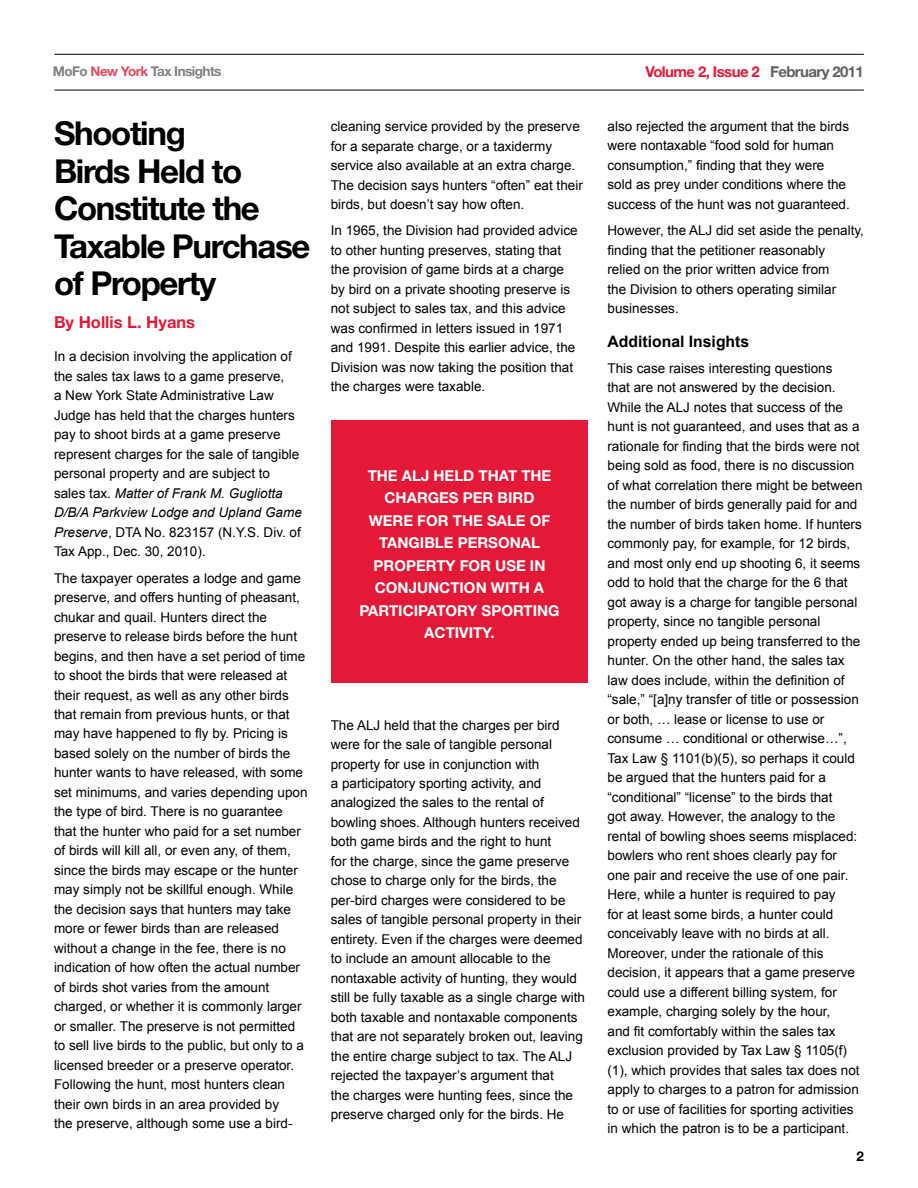
<style>
.page{position:relative;width:918px;height:1188px;background:#fff}
.page>*{position:absolute;margin:0;border:0;box-sizing:border-box;transform-origin:0 0}
.t1{font:700 33px/37.5px "Helvetica Neue LT Std";letter-spacing:-.04em;color:#000}
.t2{font:700 16.5px "Helvetica Neue LT Std";color:#e31937}
.t3{font:700 15.75px "Arial";color:#000}
.t4{font:700 15px/22.5px "Helvetica Neue LT Std";color:#fff}
.t5{font:700 15px "Helvetica Neue LT Std";letter-spacing:-.04em;color:#e31937}
.t6{font:13.5px/19.5px "Arial";color:#000}
.t7{font:700 13.5px "Helvetica Neue LT Std";letter-spacing:-.04em;color:#7f8081}
.t8{font:700 13.5px "Helvetica Neue LT Std";color:#000}
.s1{color:#e9475f}
.s2{color:#5f6062}
.s3{font-style:italic}
</style>
<div class="page">
<hr style="left:54px;top:90px;width:810px;height:1px;background:#000">
<hr style="left:54px;top:54px;width:810px;height:1px;background:#000">
<div style="left:331px;top:421px;width:257px;height:262px;background:#e31937"></div>
<p class="t7" style="left:53px;top:63px;width:170px">MOFO <span class="s1">NEW YORK</span> TAX INSIGHTS</p>
<p class="t5" style="left:645px;top:62px;width:220px">VOLUME 2, ISSUE 2 <span class="s2">FEBRUARY 2011</span></p>
<h1 class="t1" style="left:54px;top:114px;width:258px">SHOOTING<br>BIRDS HELD TO<br>CONSTITUTE THE<br>TAXABLE PURCHASE<br>OF PROPERTY</h1>
<p class="t2" style="left:54px;top:312px;width:143px">BY HOLLIS L. HYANS</p>
<p class="t6" style="left:54px;top:347px;width:249px">In a decision involving the application of the sales tax laws to a game preserve,<br>a New York State Administrative Law Judge has held that the charges hunters pay to shoot birds at a game preserve represent charges for the sale of tangible personal property and are subject to sales tax. <span class="s3">Matter of Frank M. Gugliotta D/B/A Parkview Lodge and Upland Game Preserve</span>, DTA No. 823157 (N.Y.S. Div. of Tax App., Dec. 30, 2010).</p>
<p class="t6" style="left:54px;top:568px;width:255px">The taxpayer operates a lodge and game preserve, and offers hunting of pheasant, chukar and quail. Hunters direct the preserve to release birds before the hunt begins, and then have a set period of time to shoot the birds that were released at their request, as well as any other birds that remain from previous hunts, or that may have happened to fly by. Pricing is based solely on the number of birds the hunter wants to have released, with some set minimums, and varies depending upon the type of bird. There is no guarantee that the hunter who paid for a set number of birds will kill all, or even any, of them, since the birds may escape or the hunter may simply not be skillful enough. While the decision says that hunters may take more or fewer birds than are released without a change in the fee, there is no indication of how often the actual number of birds shot varies from the amount charged, or whether it is commonly larger or smaller. The preserve is not permitted to sell live birds to the public, but only to a licensed breeder or a preserve operator.<br>Following the hunt, most hunters clean their own birds in an area provided by<br>the preserve, although some use a bird-</p>
<p class="t6" style="left:331px;top:117px;width:254px">cleaning service provided by the preserve for a separate charge, or a taxidermy service also available at an extra charge.<br>The decision says hunters “often” eat their birds, but doesn’t say how often.</p>
<p class="t6" style="left:331px;top:221px;width:248px">In 1965, the Division had provided advice to other hunting preserves, stating that the provision of game birds at a charge by bird on a private shooting preserve is not subject to sales tax, and this advice was confirmed in letters issued in 1971 and 1991. Despite this earlier advice, the Division was now taking the position that the charges were taxable.</p>
<p class="t4" style="left:368px;top:464px;width:77px">THE ALJ HEL</p>
<p class="t4" style="left:463px;top:464px;width:26px">D THAT</p>
<p class="t4" style="left:521px;top:464px;width:11px">THE</p>
<p class="t4" style="left:385px;top:486px;width:12px">CHA</p>
<p class="t4" style="left:417px;top:486px;width:22px">RGES</p>
<p class="t4" style="left:463px;top:486px;width:73px">PER BIRD</p>
<p class="t4" style="left:369px;top:509px;width:95px">WERE FOR THE</p>
<p class="t4" style="left:487px;top:509px;width:11px">SALE</p>
<p class="t4" style="left:530px;top:509px;width:18px">OF</p>
<p class="t4" style="left:379px;top:531px;width:11px">TANGIBLE</p>
<p class="t4" style="left:374px;top:531px;width:147px;text-indent:84px">PERSONAL<br>PROPERTY FOR USE</p>
<p class="t4" style="left:530px;top:554px;width:8px">IN</p>
<p class="t4" style="left:375px;top:576px;width:33px">CONJUNCTI</p>
<p class="t4" style="left:464px;top:576px;width:50px">ON WITH</p>
<p class="t4" style="left:534px;top:576px;width:10px">A</p>
<p class="t4" style="left:359px;top:599px;width:39px">PARTICIPAT</p>
<p class="t4" style="left:446px;top:599px;width:88px">ORY SPORTING</p>
<p class="t4" style="left:424px;top:621px;width:10px">ACTIVITY</p>
<p class="t4" style="left:491px;top:621px;width:6px">.</p>
<p class="t6" style="left:331px;top:715px;width:256px">The ALJ held that the charges per bird were for the sale of tangible personal property for use in conjunction with<br>a participatory sporting activity, and analogized the sales to the rental of bowling shoes. Although hunters received both game birds and the right to hunt<br>for the charge, since the game preserve chose to charge only for the birds, the per-bird charges were considered to be sales of tangible personal property in their entirety. Even if the charges were deemed to include an amount allocable to the nontaxable activity of hunting, they would still be fully taxable as a single charge with both taxable and nontaxable components that are not separately broken out, leaving the entire charge subject to tax. The ALJ rejected the taxpayer’s argument that<br>the charges were hunting fees, since the preserve charged only for the birds. He</p>
<p class="t6" style="left:608px;top:117px;width:244px">also rejected the argument that the birds were nontaxable “food sold for human consumption,” finding that they were sold as prey under conditions where the success of the hunt was not guaranteed.</p>
<p class="t6" style="left:608px;top:221px;width:258px">However, the ALJ did set aside the penalty, finding that the petitioner reasonably<br>relied on the prior written advice from<br>the Division to others operating similar businesses.</p>
<p class="t3" style="left:608px;top:331px;width:143px">Additional Insights</p>
<p class="t6" style="left:608px;top:358px;width:257px">This case raises interesting questions<br>that are not answered by the decision.<br>While the ALJ notes that success of the hunt is not guaranteed, and uses that as a rationale for finding that the birds were not being sold as food, there is no discussion of what correlation there might be between the number of birds generally paid for and the number of birds taken home. If hunters commonly pay, for example, for 12 birds, and most only end up shooting 6, it seems odd to hold that the charge for the 6 that got away is a charge for tangible personal property, since no tangible personal property ended up being transferred to the hunter. On the other hand, the sales tax law does include, within the definition of “sale,” “[a]ny transfer of title or possession or both, … lease or license to use or consume … conditional or otherwise…”, Tax Law § 1101(b)(5), so perhaps it could be argued that the hunters paid for a “conditional” “license” to the birds that<br>got away. However, the analogy to the rental of bowling shoes seems misplaced: bowlers who rent shoes clearly pay for one pair and receive the use of one pair.<br>Here, while a hunter is required to pay<br>for at least some birds, a hunter could conceivably leave with no birds at all.<br>Moreover, under the rationale of this decision, it appears that a game preserve could use a different billing system, for example, charging solely by the hour,<br>and fit comfortably within the sales tax exclusion provided by Tax Law § 1105(f) (1), which provides that sales tax does not apply to charges to a patron for admission to or use of facilities for sporting activities in which the patron is to be a participant.</p>
<p class="t8" style="left:856px;top:1148px;width:9px">2</p>
</div>
